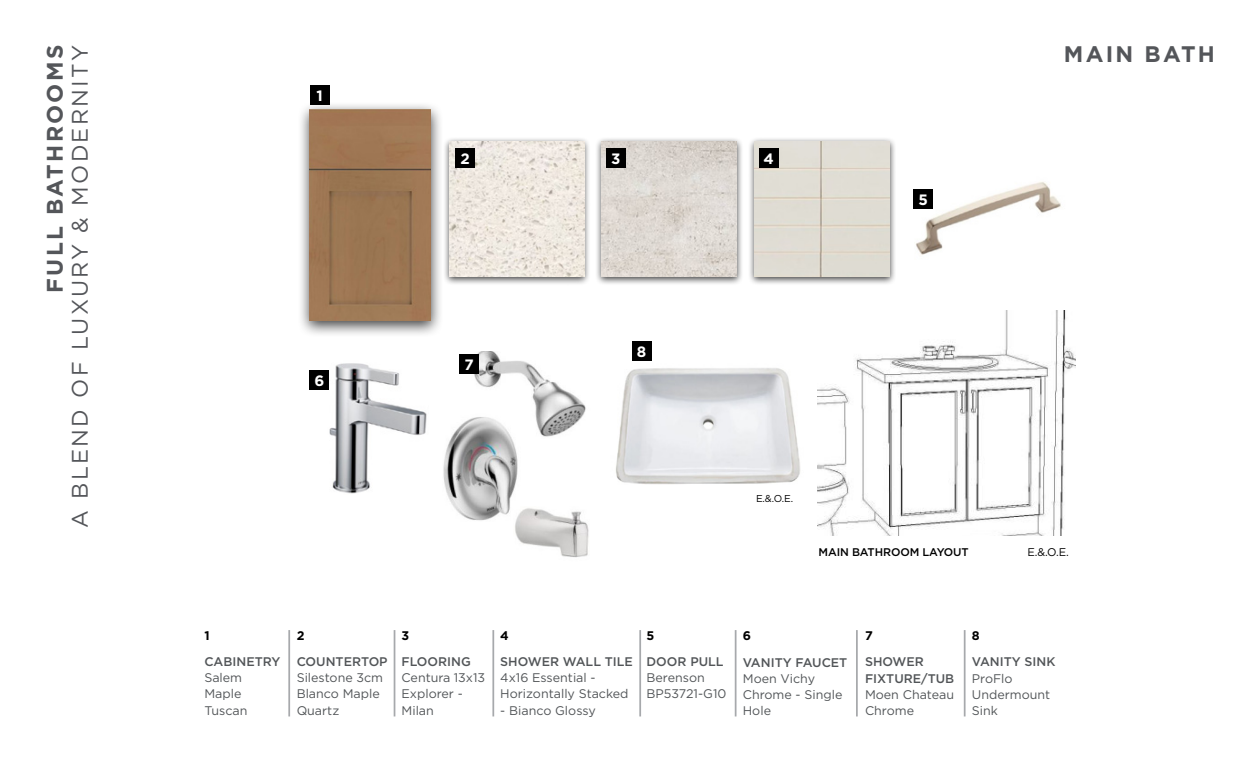
<style>
.page{position:relative;width:1260px;height:765px;background:#fff}
.page>*{position:absolute;margin:0;border:0;box-sizing:border-box;transform-origin:0 0}
.t1{font:22.5px "Gotham";letter-spacing:.1em;color:#54565a}
.t2{font:700 22.5px "Gotham";letter-spacing:.1em;color:#54565a}
.t3{font:700 15px "Gotham";color:#fff}
.t4{font:12.5px/16.2px "Gotham";color:#525558}
.t5{font:500 12.5px/16.2px "Gotham";color:#525558}
.t6{font:700 12.5px "Gotham";color:#000}
.t7{font:500 11.12px "Gotham";letter-spacing:-.01em;color:#000}
.t8{font:11.12px "Gotham";color:#000}
.t9{font:10px "Gotham";color:#000}
</style>
<div class="page">
<img style="left:616px;top:368px;width:185px;height:117px">
<div style="left:297px;top:102px;width:147px;height:236px;background:#000;opacity:.75"></div>
<img style="left:310px;top:109px;width:121px;height:211px">
<img style="left:913px;top:182px;width:148px;height:73px">
<div style="left:913px;top:189px;width:20px;height:19px;background:#000"></div>
<img style="left:817px;top:311px;width:259px;height:224px">
<img style="left:472px;top:351px;width:114px;height:86px">
<img style="left:443px;top:413px;width:77px;height:108px">
<hr style="left:288px;top:630px;width:2px;height:86px;background:#a7a9ac">
<hr style="left:394px;top:630px;width:1px;height:86px;background:#a7a9ac">
<hr style="left:639px;top:630px;width:2px;height:86px;background:#a7a9ac">
<hr style="left:492px;top:630px;width:2px;height:86px;background:#a7a9ac">
<hr style="left:735px;top:630px;width:2px;height:86px;background:#a7a9ac">
<hr style="left:856px;top:630px;width:2px;height:86px;background:#a7a9ac">
<hr style="left:964px;top:630px;width:2px;height:86px;background:#a7a9ac">
<img style="left:323px;top:363px;width:104px;height:131px">
<div style="left:595px;top:137px;width:149px;height:149px;background:#000;opacity:.75"></div>
<img style="left:602px;top:141px;width:135px;height:135px">
<div style="left:747px;top:137px;width:149px;height:149px;background:#000;opacity:.75"></div>
<img style="left:754px;top:141px;width:135px;height:135px">
<div style="left:442px;top:137px;width:149px;height:149px;background:#000;opacity:.75"></div>
<img style="left:449px;top:141px;width:135px;height:135px">
<div style="left:455px;top:148px;width:20px;height:19px;background:#000"></div>
<div style="left:606px;top:148px;width:20px;height:20px;background:#000"></div>
<div style="left:759px;top:148px;width:20px;height:20px;background:#000"></div>
<div style="left:310px;top:86px;width:19px;height:19px;background:#000"></div>
<div style="left:459px;top:355px;width:20px;height:19px;background:#000"></div>
<div style="left:632px;top:341px;width:19px;height:20px;background:#000"></div>
<div style="left:310px;top:371px;width:19px;height:19px;background:#000"></div>
<img style="left:514px;top:507px;width:75px;height:51px">
<h1 class="t2" style="left:40px;top:293px;width:249px;rotate:-90deg">FULL BATHROOMS</h1>
<h1 class="t1" style="left:66px;top:528px;width:484px;rotate:-90deg">A BLEND OF LUXURY &amp; MODERNITY</h1>
<h1 class="t2" style="left:1064px;top:39px;width:153px">MAIN BATH</h1>
<p class="t3" style="left:317px;top:86px;width:8px">1</p>
<p class="t3" style="left:460px;top:148px;width:11px">2</p>
<p class="t3" style="left:611px;top:149px;width:11px">3</p>
<p class="t3" style="left:764px;top:149px;width:12px">4</p>
<p class="t3" style="left:918px;top:189px;width:11px">5</p>
<p class="t3" style="left:637px;top:342px;width:11px">8</p>
<p class="t3" style="left:464px;top:355px;width:11px">7</p>
<p class="t3" style="left:314px;top:371px;width:11px">6</p>
<p class="t9" style="left:756px;top:492px;width:39px">E.&amp;.O.E.</p>
<p class="t7" style="left:819px;top:545px;width:152px">MAIN BATHROOM LAYOUT</p>
<p class="t8" style="left:1027px;top:545px;width:43px">E.&amp;.O.E.</p>
<p class="t6" style="left:204px;top:627px;width:7px">1</p>
<p class="t6" style="left:297px;top:627px;width:9px">2</p>
<p class="t6" style="left:402px;top:627px;width:9px">3</p>
<p class="t6" style="left:500px;top:627px;width:10px">4</p>
<p class="t6" style="left:647px;top:627px;width:9px">5</p>
<p class="t6" style="left:743px;top:627px;width:10px">6</p>
<p class="t6" style="left:865px;top:627px;width:9px">7</p>
<p class="t6" style="left:972px;top:627px;width:9px">8</p>
<p class="t5" style="left:743px;top:654px;width:106px">VANITY FAUCET</p>
<p class="t4" style="left:743px;top:670px;width:101px">Moen Vichy<br>Chrome - Single<br>Hole</p>
<p class="t5" style="left:204px;top:653px;width:78px">CABINETRY</p>
<p class="t4" style="left:204px;top:669px;width:45px">Salem<br>Maple<br>Tuscan</p>
<p class="t5" style="left:500px;top:653px;width:134px">SHOWER WALL TILE</p>
<p class="t4" style="left:500px;top:669px;width:130px">4x16 Essential -<br>Horizontally Stacked</p>
<p class="t4" style="left:500px;top:702px;width:97px">- Bianco Glossy</p>
<p class="t5" style="left:647px;top:653px;width:79px">DOOR PULL</p>
<p class="t4" style="left:647px;top:669px;width:81px">Berenson<br>BP53721-G10</p>
<p class="t5" style="left:297px;top:653px;width:93px">COUNTERTOP</p>
<p class="t4" style="left:297px;top:669px;width:88px">Silestone 3cm<br>Blanco Maple<br>Quartz</p>
<p class="t5" style="left:402px;top:653px;width:71px">FLOORING</p>
<p class="t4" style="left:402px;top:669px;width:85px">Centura 13x13<br>Explorer -<br>Milan</p>
<p class="t5" style="left:865px;top:654px;width:91px">SHOWER<br>FIXTURE/TUB</p>
<p class="t4" style="left:865px;top:686px;width:91px">Moen Chateau<br>Chrome</p>
<p class="t5" style="left:972px;top:654px;width:85px">VANITY SINK</p>
<p class="t4" style="left:972px;top:670px;width:80px">ProFlo<br>Undermount<br>Sink</p>
</div>
